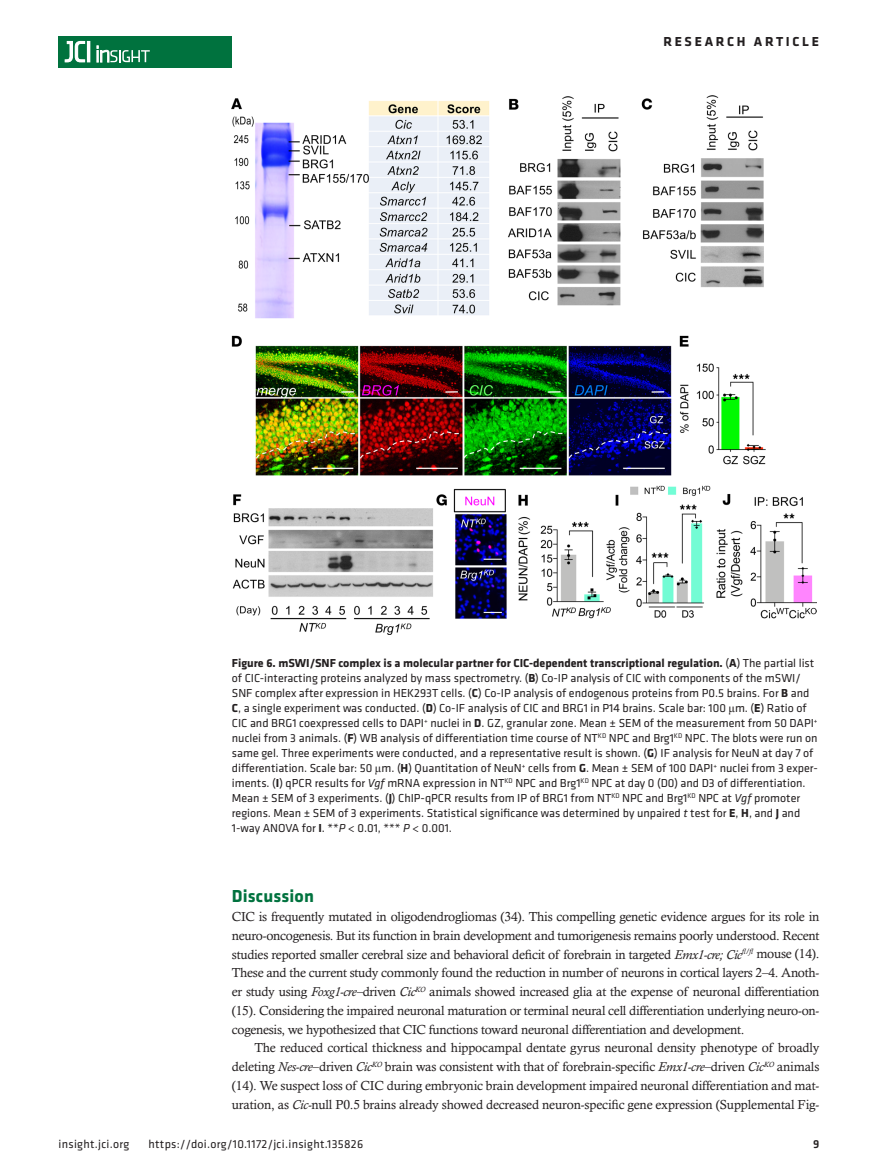
<style>
.page{position:relative;width:878px;height:1175px;background:#fff}
.page>*{position:absolute;margin:0;border:0;box-sizing:border-box;transform-origin:0 0}
.t1{font:700 18px "Klavika";letter-spacing:.01em;color:#00723e}
.t2{font:700 13.5px "Klavika Basic";letter-spacing:.2em;color:#231f20}
.t3{font:13.2px/18.8px "Calisto MT Std";letter-spacing:-.02em;color:#231f20;text-align:justify}
.t4{font:12px/15px "Klavika Basic";color:#231f20}
.t5{font:12px "Klavika Basic";letter-spacing:.025em;color:#231f20}
.t6{font:500 12px "Klavika Basic";color:#231f20}
.s1{font-weight:700}
.s2{font-family:"Times New Roman"}
.s3{font-style:italic}
</style>
<div class="page">
<div style="left:59px;top:36px;width:173px;height:31px;background:#00723e"></div>
<hr style="left:87px;top:41px;width:3px;height:21px;background:#fff">
<svg style="left:64px;top:41px;width:21px;height:22px"></svg>
<svg style="left:97px;top:46px;width:53px;height:16px"></svg>
<img style="left:232px;top:96px;width:584px;height:539px">
<p class="t2" style="left:663px;top:32px;width:157px">RESEARCH ARTICLE</p>
<p class="t4" style="left:232px;top:655px;width:587px"><span class="s1">Figure 6. mSWI/SNF complex is a molecular partner for CIC-dependent transcriptional regulation.</span> (<span class="s1">A</span>) The partial list of CIC-interacting proteins analyzed by mass spectrometry. (<span class="s1">B</span>) Co-IP analysis of CIC with components of the mSWI/ SNF complex after expression in HEK293T cells. (<span class="s1">C</span>) Co-IP analysis of endogenous proteins from P0.5 brains. For <span class="s1">B</span> and <span class="s1">C</span>, a single experiment was conducted. (<span class="s1">D</span>) Co-IF analysis of CIC and BRG1 in P14 brains. Scale bar: 100 <span class="s2">μ</span>m. (<span class="s1">E</span>) Ratio of CIC and BRG1 coexpressed cells to DAPI<sup>+</sup> nuclei in <span class="s1">D</span>. GZ, granular zone. Mean ± SEM of the measurement from 50 DAPI<sup>+ </sup>nuclei from 3 animals. (<span class="s1">F</span>) WB analysis of differentiation time course of NT<sup>KD</sup> NPC and Brg1<sup>KD</sup> NPC. The blots were run on same gel. Three experiments were conducted, and a representative result is shown. (<span class="s1">G</span>) IF analysis for NeuN at day 7 of differentiation. Scale bar: 50 <span class="s2">μ</span>m. (<span class="s1">H</span>) Quantitation of NeuN<sup>+</sup> cells from <span class="s1">G</span>. Mean ± SEM of 100 DAPI<sup>+</sup> nuclei from 3 exper&shy;iments. (<span class="s1">I</span>) qPCR results for <span class="s3">Vgf</span> mRNA expression in NT<sup>KD</sup> NPC and Brg1<sup>KD</sup> NPC at day 0 (D0) and D3 of differentiation.<br>Mean ± SEM of 3 experiments. (<span class="s1">J</span>) ChIP-qPCR results from IP of BRG1 from NT<sup>KD</sup> NPC and Brg1<sup>KD</sup> NPC at <span class="s3">Vgf</span> promoter regions. Mean ± SEM of 3 experiments. Statistical significance was determined by unpaired <span class="s3">t</span> test for <span class="s1">E</span>, <span class="s1">H</span>, and <span class="s1">J</span> and 1-way ANOVA for <span class="s1">I</span>. **<span class="s3">P</span> &lt; 0.01, *** <span class="s3">P</span> &lt; 0.001.</p>
<h1 class="t1" style="left:232px;top:883px;width:84px">Discussion</h1>
<p class="t3" style="left:232px;top:907px;width:589px">CIC is frequently mutated in oligodendrogliomas (34). This compelling genetic evidence argues for its role in neuro-oncogenesis. But its function in brain development and tumorigenesis remains poorly understood. Recent studies reported smaller cerebral size and behavioral deficit of forebrain in targeted <span class="s3">Emx1-cre; Cic</span><sup>fl/fl</sup> mouse (14).<br>These and the current study commonly found the reduction in number of neurons in cortical layers 2–4. Anoth&shy;er study using <span class="s3">Foxg1-cre–</span>driven <span class="s3">Cic</span><sup>KO</sup> animals showed increased glia at the expense of neuronal differentiation (15). Considering the impaired neuronal maturation or terminal neural cell differentiation underlying neuro-on&shy;cogenesis, we hypothesized that CIC functions toward neuronal differentiation and development.</p>
<p class="t3" style="left:232px;top:1038px;width:589px;text-indent:22px">The reduced cortical thickness and hippocampal dentate gyrus neuronal density phenotype of broadly deleting <span class="s3">Nes-cre</span>–driven <span class="s3">Cic</span><sup>KO</sup> brain was consistent with that of forebrain-specific <span class="s3">Emx1-cre</span>–driven <span class="s3">Cic</span><sup>KO</sup> animals (14). We suspect loss of CIC during embryonic brain development impaired neuronal differentiation and mat&shy;uration, as <span class="s3">Cic-</span>null P0.5 brains already showed decreased neuron-specific gene expression (Supplemental Fig-</p>
<p class="t5" style="left:58px;top:1135px;width:72px">insight.jci.org</p>
<p class="t5" style="left:148px;top:1135px;width:216px">https://doi.org/10.1172/jci.insight.135826</p>
<p class="t6" style="left:813px;top:1135px;width:8px">9</p>
</div>
